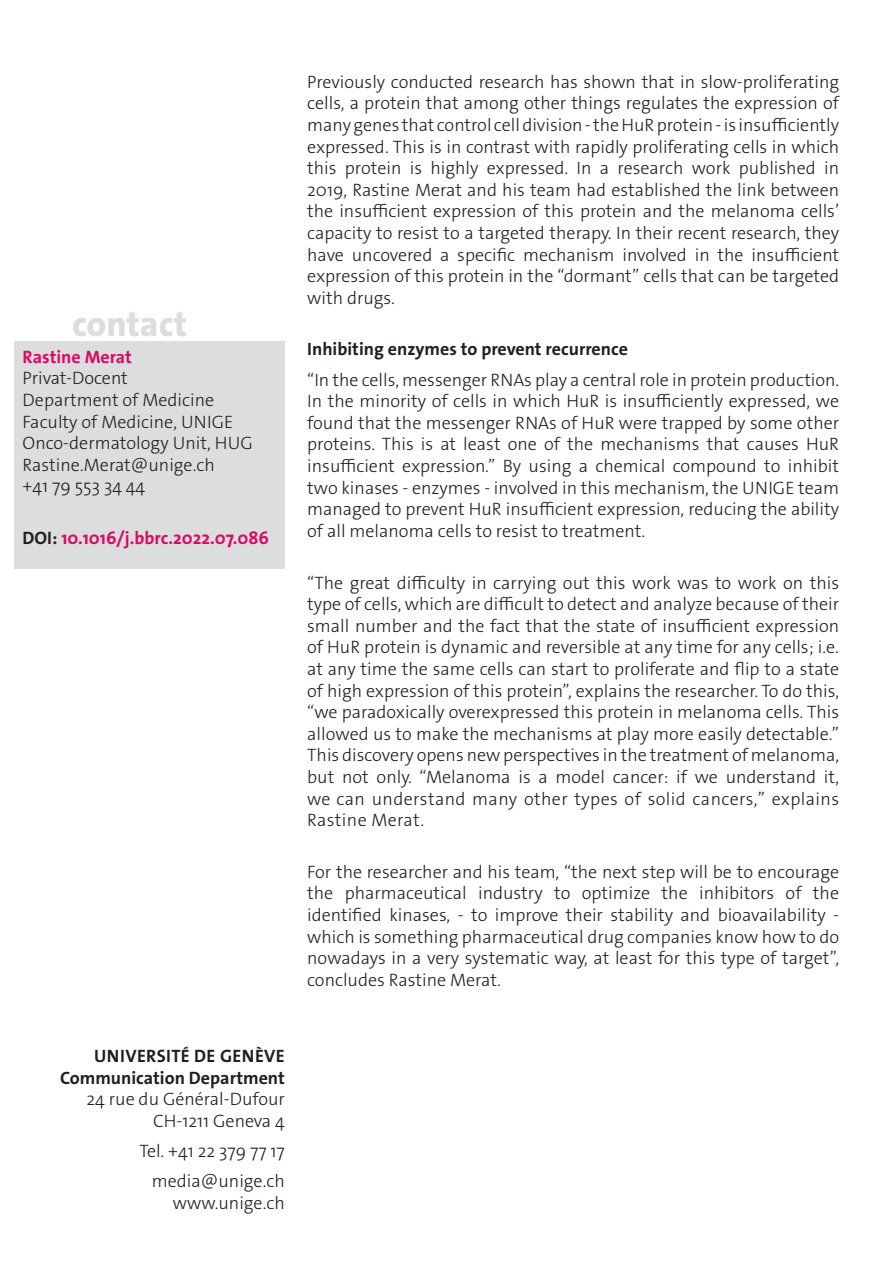
<style>
.page{position:relative;width:893px;height:1263px;background:#fff}
.page>*{position:absolute;margin:0;border:0;box-sizing:border-box;transform-origin:0 0}
._4__texte_courant{font:800 35.7px "The Sans Os F";color:#dcdddf}
._4__texte_courant-2{font:300 18px/21.6px "The Sans Os F";color:#231f20;text-align:justify}
.texte_courant{font:300 18px/21.6px "The Sans Os F";color:#231f20;text-align:right}
._4__texte_courant-3{font:700 18px "The Sans Os F";color:#231f20}
._4__texte_courant-4{font:700 18px "The Sans Os F";color:#db0a62}
.texte_courant-2{font:700 18px "The Sans Os F";letter-spacing:.02em;color:#231f20}
.s1{font-weight:700;color:#db0a62}
.s2{color:#231f20}
.s3{font-weight:700}
</style>
<div class="page">
<div style="left:14px;top:341px;width:271px;height:228px;background:#dcdddf"></div>
<p class="_4__texte_courant" style="left:72px;top:301px;width:116px">contact</p>
<p class="_4__texte_courant-2" style="left:23px;top:346px;width:232px;text-align:left"><span class="s1">Rastine Merat<br></span>Privat-Docent<br>Department of Medicine<br>Faculty of Medicine, UNIGE<br>Onco-dermatology Unit, HUG<br>Rastine.Merat@unige.ch<br>+41 79 553 34 44</p>
<p class="_4__texte_courant-4" style="left:23px;top:526px;width:248px"><span class="s2">DOI:</span> 10.1016/j.bbrc.2022.07.086</p>
<p class="_4__texte_courant-2" style="left:307px;top:71px;width:533px">Previously conducted research has shown that in slow-proliferating cells, a protein that among other things regulates the expression of many genes that control cell division - the HuR protein - is insufficiently expressed. This is in contrast with rapidly proliferating cells in which this protein is highly expressed. In a research work published in 2019, Rastine Merat and his team had established the link between the insufficient expression of this protein and the melanoma cells’ capacity to resist to a targeted therapy. In their recent research, they have uncovered a specific mechanism involved in the insufficient expression of this protein in the “dormant” cells that can be targeted with drugs.</p>
<p class="_4__texte_courant-3" style="left:307px;top:338px;width:322px">Inhibiting enzymes to prevent recurrence</p>
<p class="_4__texte_courant-2" style="left:307px;top:369px;width:533px">“In the cells, messenger RNAs play a central role in protein production.<br>In the minority of cells in which HuR is insufficiently expressed, we found that the messenger RNAs of HuR were trapped by some other proteins. This is at least one of the mechanisms that causes HuR insufficient expression.” By using a chemical compound to inhibit two kinases - enzymes - involved in this mechanism, the UNIGE team managed to prevent HuR insufficient expression, reducing the ability of all melanoma cells to resist to treatment.</p>
<p class="_4__texte_courant-2" style="left:307px;top:572px;width:533px">“The great difficulty in carrying out this work was to work on this type of cells, which are difficult to detect and analyze because of their small number and the fact that the state of insufficient expression of HuR protein is dynamic and reversible at any time for any cells; i.e. at any time the same cells can start to proliferate and flip to a state of high expression of this protein”, explains the researcher. To do this, “we paradoxically overexpressed this protein in melanoma cells. This allowed us to make the mechanisms at play more easily detectable.” This discovery opens new perspectives in the treatment of melanoma, but not only. “Melanoma is a model cancer: if we understand it, we can understand many other types of solid cancers,” explains Rastine Merat.</p>
<p class="_4__texte_courant-2" style="left:307px;top:861px;width:533px">For the researcher and his team, “the next step will be to encourage the pharmaceutical industry to optimize the inhibitors of the identified kinases, - to improve their stability and bioavailability - which is something pharmaceutical drug companies know how to do nowadays in a very systematic way, at least for this type of target”, concludes Rastine Merat.</p>
<p class="texte_courant-2" style="left:94px;top:1044px;width:192px">UNIVERSITÉ DE GENÈVE</p>
<p class="texte_courant" style="left:60px;top:1067px;width:226px"><span class="s3">Communication Department<br></span>24 rue du Général-Dufour<br>CH-1211 Geneva 4</p>
<p class="texte_courant" style="left:139px;top:1140px;width:147px">Tel. +41 22 379 77 17</p>
<p class="texte_courant" style="left:152px;top:1170px;width:135px">media@unige.ch www.unige.ch</p>
</div>
